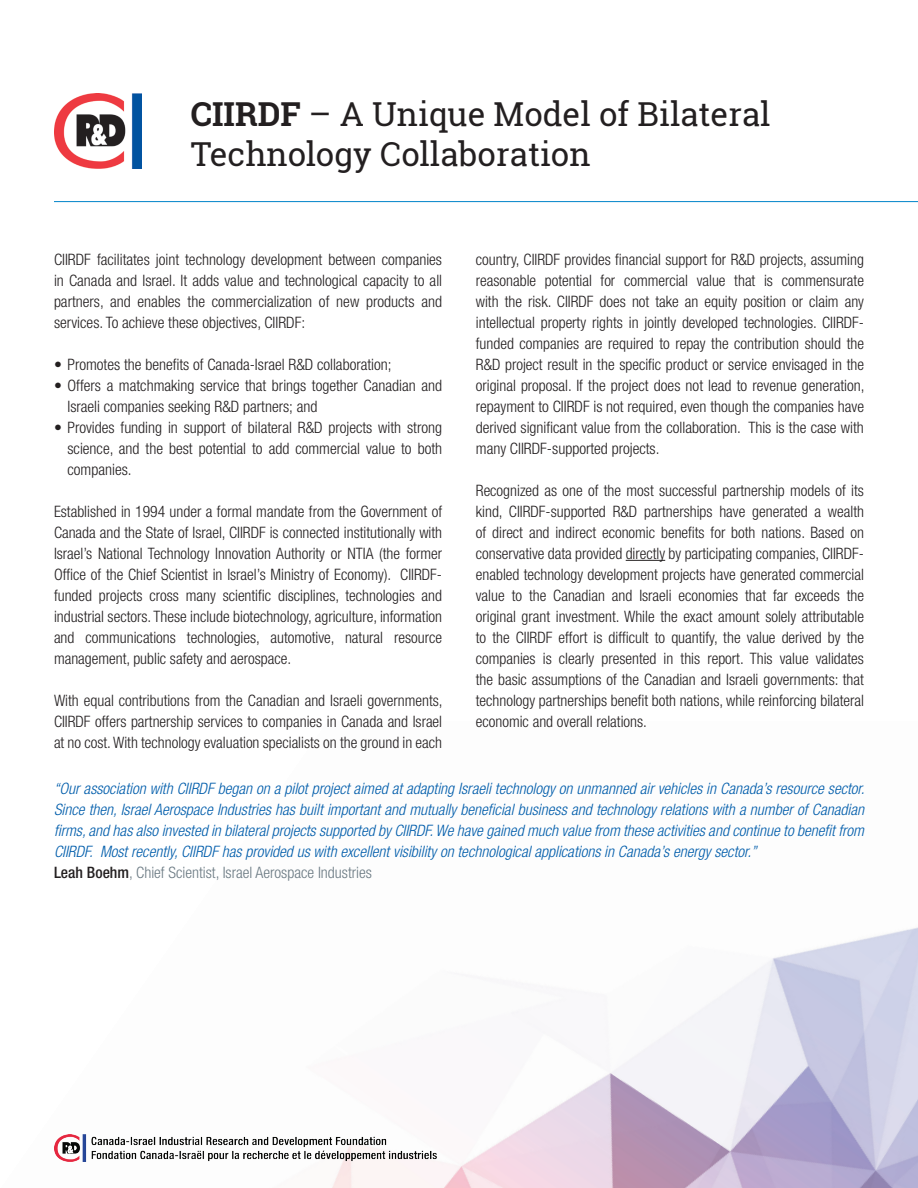
<style>
.page{position:relative;width:918px;height:1188px;background:#fff}
.page>*{position:absolute;margin:0;border:0;box-sizing:border-box;transform-origin:0 0}
.t1{font:33px/39.6px "Roboto Slab";color:#231f20}
.t2{font:300 condensed 15.75px/21px "Helvetica Neue LT Std";color:#231f20;text-align:justify}
.t3{font:italic 300 condensed 15.75px/21px "Helvetica Neue LT Std";color:#015dab}
.s1{font-weight:700}
.s2{font-weight:500;font-style:normal;color:#231f20}
.s3{font-style:normal;color:#6b7a83}
</style>
<div class="page">
<img style="left:332px;top:927px;width:586px;height:261px">
<img style="left:54px;top:1134px;width:389px;height:28px">
<img style="left:54px;top:93px;width:88px;height:76px">
<hr style="left:626px;top:560px;width:39px;height:1px;background:#231f20">
<hr style="left:54px;top:201px;width:864px;height:1px;background:#0084ca">
<h1 class="t1" style="left:191px;top:94px;width:581px"><span class="s1">CIIRDF</span> – A Unique Model of Bilateral<br>Technology Collaboration</h1>
<p class="t2" style="left:54px;top:249px;width:390px">CIIRDF facilitates joint technology development between companies in Canada and Israel. It adds value and technological capacity to all partners, and enables the commercialization of new products and services. To achieve these objectives, CIIRDF:</p>
<p class="t2" style="left:54px;top:354px;width:339px">• Promotes the benefits of Canada-Israel R&amp;D collaboration;</p>
<p class="t2" style="left:67px;top:375px;width:376px;text-indent:-13px">• Offers a matchmaking service that brings together Canadian and<br>Israeli companies seeking R&amp;D partners; and</p>
<p class="t2" style="left:67px;top:417px;width:376px;text-indent:-13px">• Provides funding in support of bilateral R&amp;D projects with strong science, and the best potential to add commercial value to both companies.</p>
<p class="t2" style="left:54px;top:501px;width:390px">Established in 1994 under a formal mandate from the Government of Canada and the State of Israel, CIIRDF is connected institutionally with Israel’s National Technology Innovation Authority or NTIA (the former Office of the Chief Scientist in Israel’s Ministry of Economy). CIIRDF&shy;funded projects cross many scientific disciplines, technologies and industrial sectors. These include biotechnology, agriculture, information and communications technologies, automotive, natural resource management, public safety and aerospace.</p>
<p class="t2" style="left:54px;top:690px;width:390px">With equal contributions from the Canadian and Israeli governments, CIIRDF offers partnership services to companies in Canada and Israel at no cost. With technology evaluation specialists on the ground in each</p>
<p class="t2" style="left:476px;top:249px;width:390px">country, CIIRDF provides financial support for R&amp;D projects, assuming reasonable potential for commercial value that is commensurate with the risk. CIIRDF does not take an equity position or claim any intellectual property rights in jointly developed technologies. CIIRDF&shy;funded companies are required to repay the contribution should the R&amp;D project result in the specific product or service envisaged in the original proposal. If the project does not lead to revenue generation, repayment to CIIRDF is not required, even though the companies have derived significant value from the collaboration. This is the case with many CIIRDF-supported projects.</p>
<p class="t2" style="left:476px;top:480px;width:390px">Recognized as one of the most successful partnership models of its kind, CIIRDF-supported R&amp;D partnerships have generated a wealth of direct and indirect economic benefits for both nations. Based on conservative data provided directly by participating companies, CIIRDF&shy;enabled technology development projects have generated commercial value to the Canadian and Israeli economies that far exceeds the original grant investment. While the exact amount solely attributable to the CIIRDF effort is difficult to quantify, the value derived by the companies is clearly presented in this report. This value validates the basic assumptions of the Canadian and Israeli governments: that technology partnerships benefit both nations, while reinforcing bilateral economic and overall relations.</p>
<p class="t3" style="left:54px;top:779px;width:812px">“Our association with CIIRDF began on a pilot project aimed at adapting Israeli technology on unmanned air vehicles in Canada’s resource sector.<br>Since then, Israel Aerospace Industries has built important and mutually beneficial business and technology relations with a number of Canadian firms, and has also invested in bilateral projects supported by CIIRDF. We have gained much value from these activities and continue to benefit from CIIRDF. Most recently, CIIRDF has provided us with excellent visibility on technological applications in Canada’s energy sector.”<br><span class="s2">Leah Boehm</span><span class="s3">, Chief Scientist, Israel Aerospace Industries</span></p>
</div>
